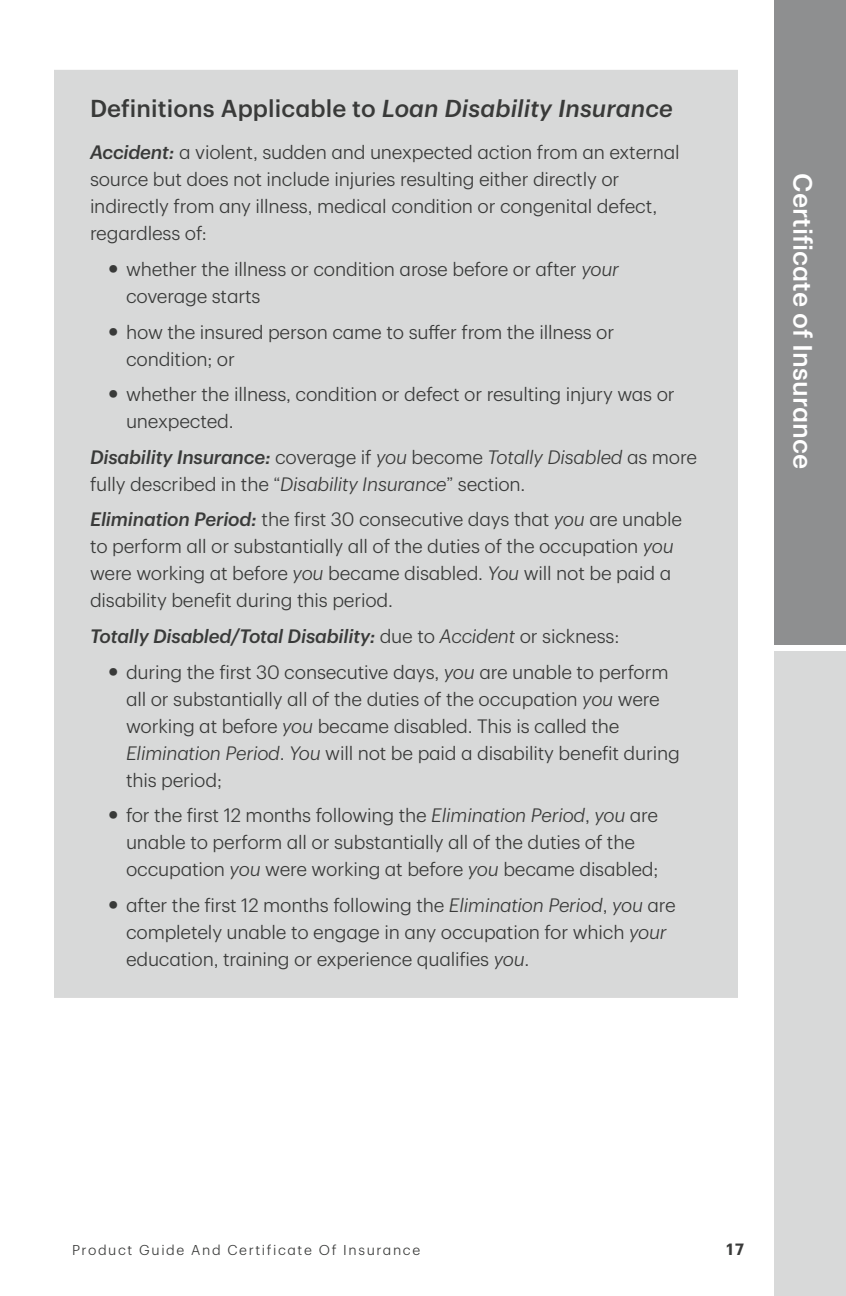
<style>
.page{position:relative;width:846px;height:1296px;background:#fff}
.page>*{position:absolute;margin:0;border:0;box-sizing:border-box;transform-origin:0 0}
.t1{font:500 26px "TD Graphik";color:#fff}
.Main_Subhead_Level_3{font:500 24px "TD Graphik";letter-spacing:.005em;color:#393a39}
.Main_Body_Copy{font:300 19px/27px "TD Graphik";letter-spacing:-.01em;color:#393a39}
.Main_Body_Copy-2{font:italic 500 19px "TD Graphik";letter-spacing:-.01em;color:#393a39}
.t2{font:600 16px "TD Graphik";color:#393a39}
.t3{font:300 14px "TD Graphik";letter-spacing:.115em;color:#393a39}
.s1{font-style:italic}
.s2{font-weight:500;font-style:italic}
.s3{font-weight:500;font-size:30px}
.s4{font-weight:300;font-style:normal}
.s5{font-weight:300}
</style>
<div class="page">
<div style="left:774px;top:648px;width:72px;height:648px;background:#d8d9d9"></div>
<div style="left:774px;top:0;width:72px;height:648px;background:#8e8f90"></div>
<div style="left:774px;top:645px;width:72px;height:6px;background:#fff"></div>
<div style="left:54px;top:70px;width:684px;height:928px;background:#d8d9d9"></div>
<h3 class="Main_Subhead_Level_3" style="left:90px;top:90px;width:584px">Definitions Applicable to <span class="s1">Loan Disability Insurance</span></h3>
<p class="Main_Body_Copy" style="left:90px;top:137px;width:591px"><span class="s2">Accident:</span> a violent, sudden and unexpected action from an external source but does not include injuries resulting either directly or indirectly from any illness, medical condition or congenital defect, regardless of:</p>
<p class="Main_Body_Copy" style="left:126px;top:254px;width:495px;text-indent:-18px"><span class="s3">•</span> whether the illness or condition arose before or after <span class="s1">your </span>coverage starts</p>
<p class="Main_Body_Copy" style="left:126px;top:317px;width:490px;text-indent:-18px"><span class="s3">•</span> how the insured person came to suffer from the illness or condition; or</p>
<p class="Main_Body_Copy" style="left:126px;top:379px;width:550px;text-indent:-18px"><span class="s3">•</span> whether the illness, condition or defect or resulting injury was or unexpected.</p>
<p class="Main_Body_Copy" style="left:90px;top:442px;width:609px"><span class="s2">Disability Insurance:</span> coverage if <span class="s1">you</span> become <span class="s1">Totally Disabled</span> as more fully described in the “<span class="s1">Disability Insurance</span>” section.</p>
<p class="Main_Body_Copy" style="left:90px;top:505px;width:594px"><span class="s2">Elimination Period:</span> the first 30 consecutive days that <span class="s1">you</span> are unable to perform all or substantially all of the duties of the occupation <span class="s1">you </span>were working at before <span class="s1">you</span> became disabled. <span class="s1">You</span> will not be paid a disability benefit during this period.</p>
<p class="Main_Body_Copy-2" style="left:90px;top:622px;width:531px">Totally Disabled/Total Disability: <span class="s4">due to</span> <span class="s5">Accident</span> <span class="s4">or sickness:</span></p>
<p class="Main_Body_Copy" style="left:126px;top:657px;width:555px;text-indent:-18px"><span class="s3">•</span> during the first 30 consecutive days, <span class="s1">you</span> are unable to perform all or substantially all of the duties of the occupation <span class="s1">you</span> were working at before <span class="s1">you</span> became disabled. This is called the <span class="s1">Elimination Period</span>. <span class="s1">You</span> will not be paid a disability benefit during this period;</p>
<p class="Main_Body_Copy" style="left:126px;top:800px;width:534px;text-indent:-18px"><span class="s3">•</span> for the first 12 months following the <span class="s1">Elimination Period</span>, <span class="s1">you</span> are unable to perform all or substantially all of the duties of the occupation <span class="s1">you</span> were working at before <span class="s1">you</span> became disabled;</p>
<p class="Main_Body_Copy" style="left:126px;top:890px;width:551px;text-indent:-18px"><span class="s3">•</span> after the first 12 months following the <span class="s1">Elimination Period</span>, <span class="s1">you</span> are completely unable to engage in any occupation for which <span class="s1">your </span>education, training or experience qualifies <span class="s1">you</span>.</p>
<h1 class="t1" style="left:823px;top:173px;width:297px;rotate:90deg">Certificate of Insurance</h1>
<p class="t3" style="left:72px;top:1240px;width:350px">Product Guide And Certificate Of Insurance</p>
<p class="t2" style="left:726px;top:1237px;width:19px">17</p>
</div>
